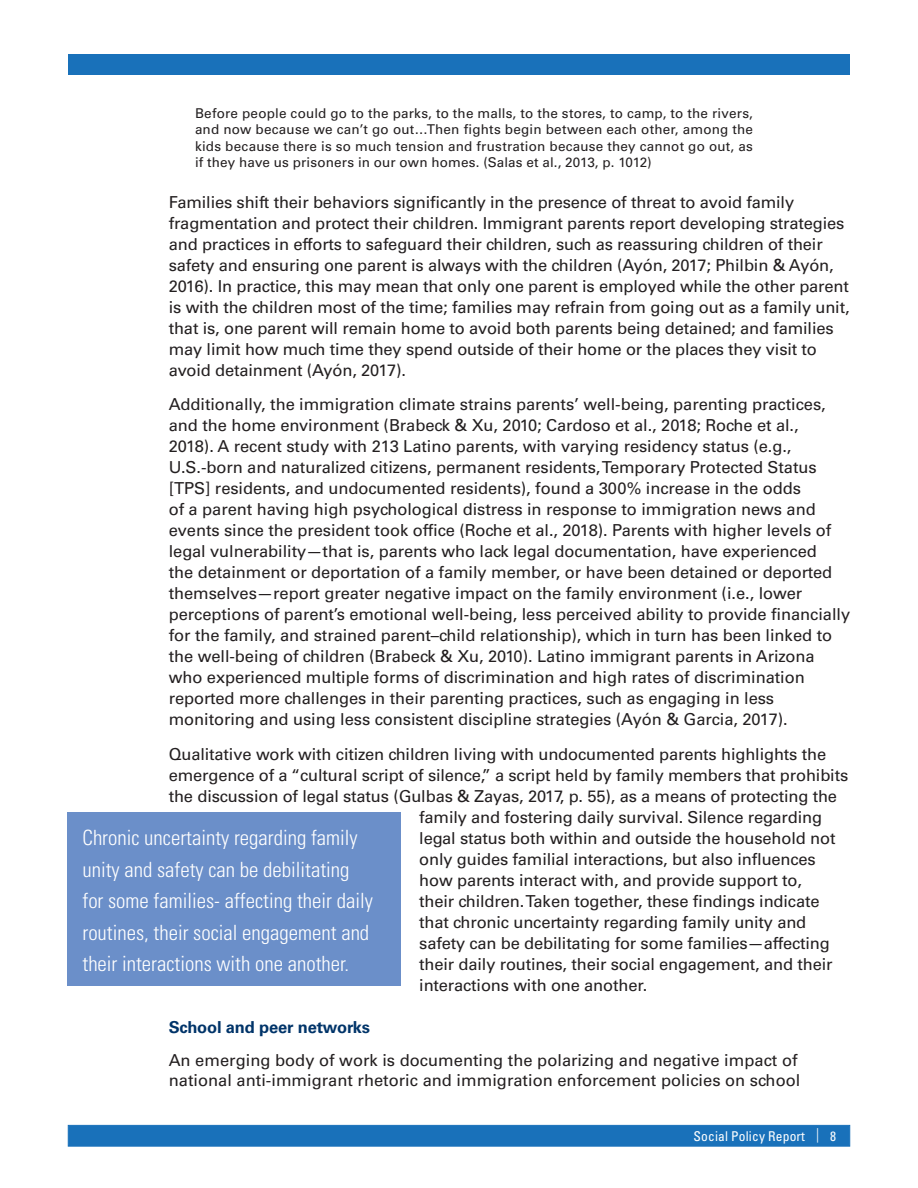
<style>
.page{position:relative;width:918px;height:1188px;background:#fff}
.page>*{position:absolute;margin:0;border:0;box-sizing:border-box;transform-origin:0 0}
.t1{font:300 condensed 21px/31.5px "Univers LT Std";color:#fff}
.t2{font:16.5px/21px "Univers LT Std";letter-spacing:-.01em;color:#231f20}
.t3{font:700 16.5px "Univers LT Std";letter-spacing:-.01em;color:#003469}
.t4{font:13.5px/16.5px "Univers LT Std";letter-spacing:.01em;color:#231f20;text-align:justify}
.t5{font:condensed 13.5px "Univers LT Std";letter-spacing:.01em;color:#fff}
.s1{font-stretch:normal;font-size:14.55px}
</style>
<div class="page">
<div style="left:68px;top:1125px;width:782px;height:22px;background:#1971ba;border:1px solid #1971ba"></div>
<div style="left:68px;top:54px;width:782px;height:21px;background:#1971ba"></div>
<div style="left:68px;top:812px;width:333px;height:174px;background:#6b8fc9"></div>
<p class="t4" style="left:195px;top:105px;width:560px">Before people could go to the parks, to the malls, to the stores, to camp, to the rivers, and now because we can’t go out…Then fights begin between each other, among the kids because there is so much tension and frustration because they cannot go out, as if they have us prisoners in our own homes. (Salas et al., 2013, p. 1012)</p>
<p class="t2" style="left:169px;top:192px;width:682px">Families shift their behaviors significantly in the presence of threat to avoid family fragmentation and protect their children. Immigrant parents report developing strategies and practices in efforts to safeguard their children, such as reassuring children of their safety and ensuring one parent is always with the children (Ayón, 2017; Philbin &amp; Ayón, 2016). In practice, this may mean that only one parent is employed while the other parent is with the children most of the time; families may refrain from going out as a family unit, that is, one parent will remain home to avoid both parents being detained; and families may limit how much time they spend outside of their home or the places they visit to avoid detainment (Ayón, 2017).</p>
<p class="t2" style="left:169px;top:394px;width:683px">Additionally, the immigration climate strains parents’ well-being, parenting practices, and the home environment (Brabeck &amp; Xu, 2010; Cardoso et al., 2018; Roche et al.,<br>2018). A recent study with 213 Latino parents, with varying residency status (e.g., U.S.-born and naturalized citizens, permanent residents, Temporary Protected Status [TPS] residents, and undocumented residents), found a 300% increase in the odds<br>of a parent having high psychological distress in response to immigration news and events since the president took office (Roche et al., 2018). Parents with higher levels of legal vulnerability—that is, parents who lack legal documentation, have experienced<br>the detainment or deportation of a family member, or have been detained or deported themselves—report greater negative impact on the family environment (i.e., lower perceptions of parent’s emotional well-being, less perceived ability to provide financially for the family, and strained parent–child relationship), which in turn has been linked to the well-being of children (Brabeck &amp; Xu, 2010). Latino immigrant parents in Arizona who experienced multiple forms of discrimination and high rates of discrimination reported more challenges in their parenting practices, such as engaging in less monitoring and using less consistent discipline strategies (Ayón &amp; Garcia, 2017).</p>
<p class="t2" style="left:169px;top:744px;width:659px">Qualitative work with citizen children living with undocumented parents highlights the</p>
<p class="t2" style="left:169px;top:765px;width:681px">emergence of a “cultural script of silence,” a script held by family members that prohibits</p>
<p class="t2" style="left:169px;top:786px;width:670px">the discussion of legal status (Gulbas &amp; Zayas, 2017, p. 55), as a means of protecting the</p>
<p class="t2" style="left:419px;top:807px;width:404px">family and fostering daily survival. Silence regarding</p>
<p class="t2" style="left:419px;top:828px;width:418px">legal status both within and outside the household not</p>
<p class="t2" style="left:419px;top:849px;width:398px">only guides familial interactions, but also influences</p>
<p class="t2" style="left:419px;top:870px;width:384px">how parents interact with, and provide support to,</p>
<p class="t2" style="left:419px;top:891px;width:402px">their children. Taken together, these findings indicate</p>
<p class="t2" style="left:419px;top:912px;width:389px">that chronic uncertainty regarding family unity and</p>
<p class="t2" style="left:419px;top:933px;width:412px">safety can be debilitating for some families—affecting</p>
<p class="t2" style="left:419px;top:954px;width:415px">their daily routines, their social engagement, and their</p>
<p class="t2" style="left:419px;top:975px;width:230px">interactions with one another.</p>
<p class="t3" style="left:169px;top:1017px;width:203px">School and peer networks</p>
<p class="t2" style="left:169px;top:1051px;width:633px;line-height:19.8px">An emerging body of work is documenting the polarizing and negative impact of national anti-immigrant rhetoric and immigration enforcement policies on school</p>
<p class="t1" style="left:82px;top:822px;width:292px">Chronic uncertainty regarding family unity and safety can be debilitating for some families- affecting their daily routines, their social engagement and their interactions with one another.</p>
<p class="t5" style="left:694px;top:1127px;width:144px">Social Policy Report <span class="s1">|</span> 8</p>
</div>
